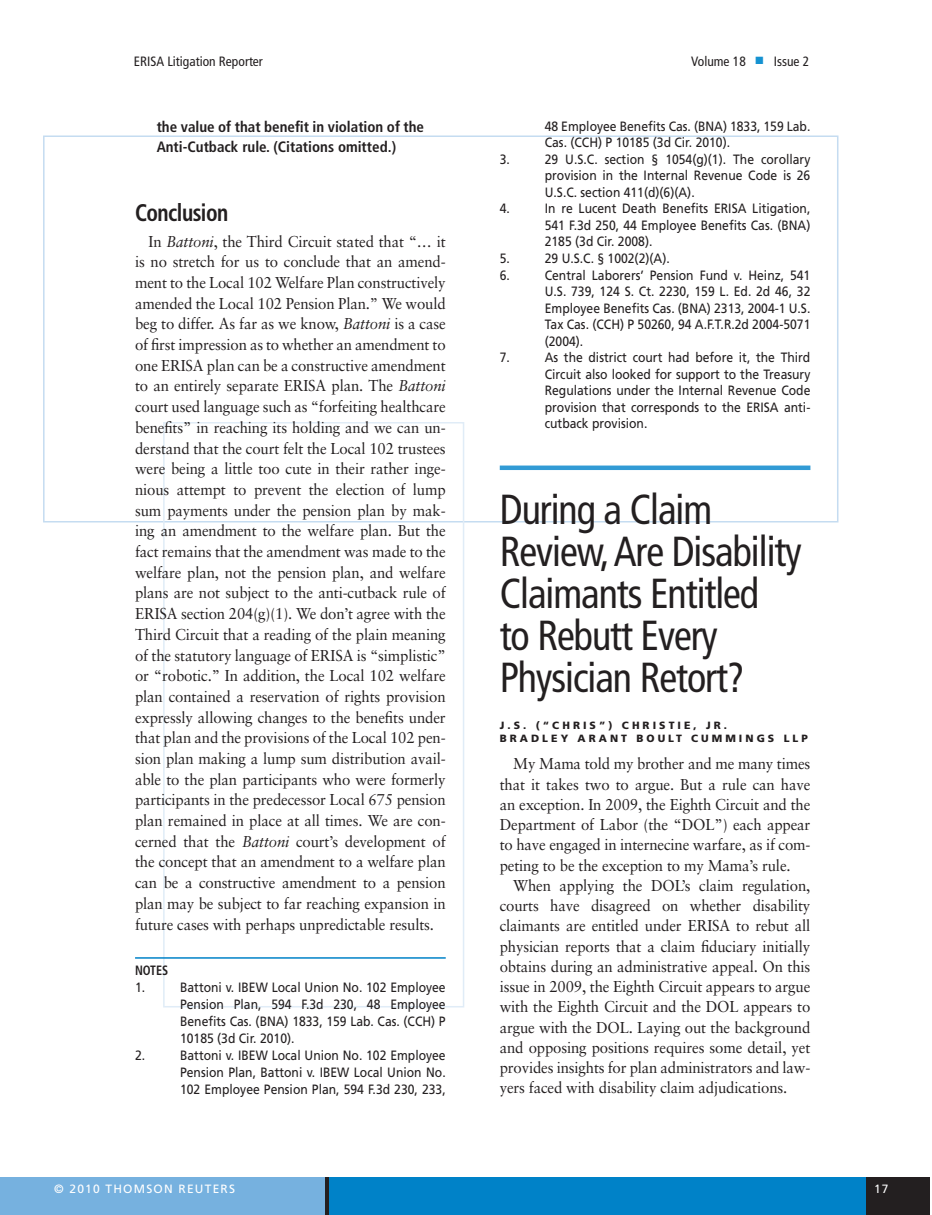
<style>
.page{position:relative;width:932px;height:1215px;background:#fff}
.page>*{position:absolute;margin:0;border:0;box-sizing:border-box;transform-origin:0 0}
.t1{font:condensed 42px/42px "Frutiger";letter-spacing:-.025em;color:#231f20;scale:.95 1}
.t2{font:700 condensed 24px "Frutiger";letter-spacing:-.025em;color:#231f20;scale:.9 1}
.t3{font:15.75px/20.7px "Sabon";letter-spacing:-.01em;color:#231f20;text-align:justify;scale:.95 1}
.t4{font:700 condensed 15px/20px "Frutiger";color:#231f20}
.t5{font:13.5px/16.5px "Frutiger";color:#231f20;text-align:justify;scale:.9 1}
.t6{font:condensed 13.5px "Frutiger";color:#231f20}
.t7{font:700 condensed 13.5px "Frutiger";color:#231f20;scale:.9 1}
.t8{font:12px "Frutiger";letter-spacing:.1em;color:#fff}
.t9{font:900 10.5px/12.6px "Frutiger";letter-spacing:.29em;color:#231f20}
.s1{color:#1592d1}
.s2{font-style:italic}
</style>
<div class="page">
<div style="left:271px;top:1178px;width:659px;height:37px;background:#0082c8"></div>
<div style="left:0;top:1178px;width:326px;height:37px;background:#76b1df"></div>
<hr style="left:325px;top:1178px;width:4px;height:37px;background:#231f20">
<div style="left:866px;top:1178px;width:64px;height:37px;background:#231f20"></div>
<div style="left:43px;top:136px;width:795px;height:387px;border:2px solid #c5dcf1"></div>
<div style="left:163px;top:422px;width:301px;height:585px;border:2px solid #e0ecf7"></div>
<hr style="left:135px;top:957px;width:311px;height:2px;background:#0082c8">
<hr style="left:500px;top:466px;width:310px;height:4px;background:#329bd5">
<p class="t6" style="left:134px;top:53px;width:130px">ERISA Litigation Reporter</p>
<p class="t6" style="left:691px;top:53px;width:120px">Volume 18 <span class="s1">■</span> Issue 2</p>
<p class="t4" style="left:157px;top:117px;width:269px">the value of that benefit in violation of the<br>Anti-Cutback rule. (Citations omitted.)</p>
<h2 class="t2" style="left:135px;top:198px;width:105px">Conclusion</h2>
<p class="t3" style="left:135px;top:231px;width:328px;text-indent:14px">In <span class="s2">Battoni</span>, the Third Circuit stated that “… it is no stretch for us to conclude that an amend&shy;ment to the Local 102 Welfare Plan constructively amended the Local 102 Pension Plan.” We would beg to differ. As far as we know, <span class="s2">Battoni</span> is a case of first impression as to whether an amendment to one ERISA plan can be a constructive amendment to an entirely separate ERISA plan. The <span class="s2">Battoni </span>court used language such as “forfeiting healthcare benefits” in reaching its holding and we can un&shy;derstand that the court felt the Local 102 trustees were being a little too cute in their rather inge&shy;nious attempt to prevent the election of lump sum payments under the pension plan by mak&shy;ing an amendment to the welfare plan. But the fact remains that the amendment was made to the welfare plan, not the pension plan, and welfare plans are not subject to the anti-cutback rule of ERISA section 204(g)(1). We don’t agree with the Third Circuit that a reading of the plain meaning of the statutory language of ERISA is “simplistic” or “robotic.” In addition, the Local 102 welfare plan contained a reservation of rights provision expressly allowing changes to the benefits under that plan and the provisions of the Local 102 pen&shy;sion plan making a lump sum distribution avail&shy;able to the plan participants who were formerly participants in the predecessor Local 675 pension plan remained in place at all times. We are con&shy;cerned that the <span class="s2">Battoni</span> court’s development of the concept that an amendment to a welfare plan can be a constructive amendment to a pension plan may be subject to far reaching expansion in future cases with perhaps unpredictable results.</p>
<p class="t7" style="left:135px;top:962px;width:25px">Notes</p>
<p class="t5" style="left:135px;top:979px;width:13px">1.</p>
<p class="t5" style="left:180px;top:979px;width:297px;line-height:17px">Battoni v. IBEW Local U nion No. 102 Employee Pension Plan, 594 F.3d 230, 48 E mployee Benefits Cas. (BNA) 1833, 159 Lab. Cas. (CCH) P 10185 (3d Cir. 2010).</p>
<p class="t5" style="left:135px;top:1047px;width:13px">2.</p>
<p class="t5" style="left:180px;top:1047px;width:297px;line-height:17px">Battoni v. IBEW Local U nion No. 102 Employee Pension Plan, Battoni v. IBEW Local U nion No.<br>102 E mployee Pension Plan, 594 F.3d 230, 233,</p>
<p class="t5" style="left:544px;top:118px;width:297px">48 E mployee Benefits Cas. (BNA) 1833, 159 Lab.<br>Cas. (CCH) P 10185 (3d Cir. 2010).</p>
<p class="t5" style="left:499px;top:151px;width:13px">3.</p>
<p class="t5" style="left:544px;top:151px;width:297px">29 U .S.C. section § 1054(g)(1). The corollary provision in the Internal Revenue Code is 26<br>U .S.C. section 411(d)(6)(A).</p>
<p class="t5" style="left:499px;top:201px;width:13px">4.</p>
<p class="t5" style="left:544px;top:201px;width:297px">In re Lucent Death Benefits E RISA Litigation, 541 F.3d 250, 44 E mployee Benefits Cas. (BNA)<br>2185 (3d Cir. 2008).</p>
<p class="t5" style="left:499px;top:250px;width:13px">5.</p>
<p class="t5" style="left:544px;top:250px;width:140px">29 U .S.C. § 1002(2)(A).</p>
<p class="t5" style="left:499px;top:267px;width:13px">6.</p>
<p class="t5" style="left:544px;top:267px;width:297px">Central Laborers’ Pension Fund v. Heinz, 541<br>U .S. 739, 124 S. Ct. 2230, 159 L. Ed. 2d 46, 32<br>E mployee Benefits Cas. (BNA) 2313, 2004-1 U .S.<br>Tax Cas. (CCH) P 50260, 94 A.F.T.R.2d 2004-5071 (2004).</p>
<p class="t5" style="left:499px;top:349px;width:13px">7.</p>
<p class="t5" style="left:544px;top:349px;width:297px">As the district court had before it, the Third Circuit also looked for support to the Treasury Regulations under the Internal Revenue Code provision that corresponds to the E RISA anti&shy;cutback provision.</p>
<h1 class="t1" style="left:500px;top:489px;width:319px">During a Claim<br>Review, Are Disability<br>Claimants Entitled<br>to Rebutt Every<br>Physician Retort?</h1>
<p class="t9" style="left:500px;top:719px;width:229px">J.S. (“CHRIS”) CHRISTIE, JR.<br>BRADLEY ARANT BOULT CUMM</p>
<p class="t9" style="left:739px;top:732px;width:28px">INGS</p>
<p class="t9" style="left:783px;top:732px;width:26px">LL P</p>
<p class="t3" style="left:500px;top:754px;width:328px;line-height:20.2px;text-indent:13px">My Mama told my brother and me many times that it takes two to argue. But a rule can have an exception. In 2009, the Eighth Circuit and the Department of Labor (the “DOL”) each appear to have engaged in internecine warfare, as if com&shy;peting to be the exception to my Mama’s rule.</p>
<p class="t3" style="left:500px;top:875px;width:328px;line-height:20.2px;text-indent:13px">When applying the DOL’s claim regulation, courts have disagreed on whether disability claimants are entitled under ERISA to rebut all physician reports that a claim fiduciary initially obtains during an administrative appeal. On this issue in 2009, the Eighth Circuit appears to argue with the Eighth Circuit and the DOL appears to argue with the DOL. Laying out the background and opposing positions requires some detail, yet provides insights for plan administrators and law&shy;yers faced with disability claim adjudications.</p>
<p class="t8" style="left:54px;top:1182px;width:182px">© 2010 thomson reuters</p>
<p class="t8" style="left:874px;top:1182px;width:16px">17</p>
</div>
